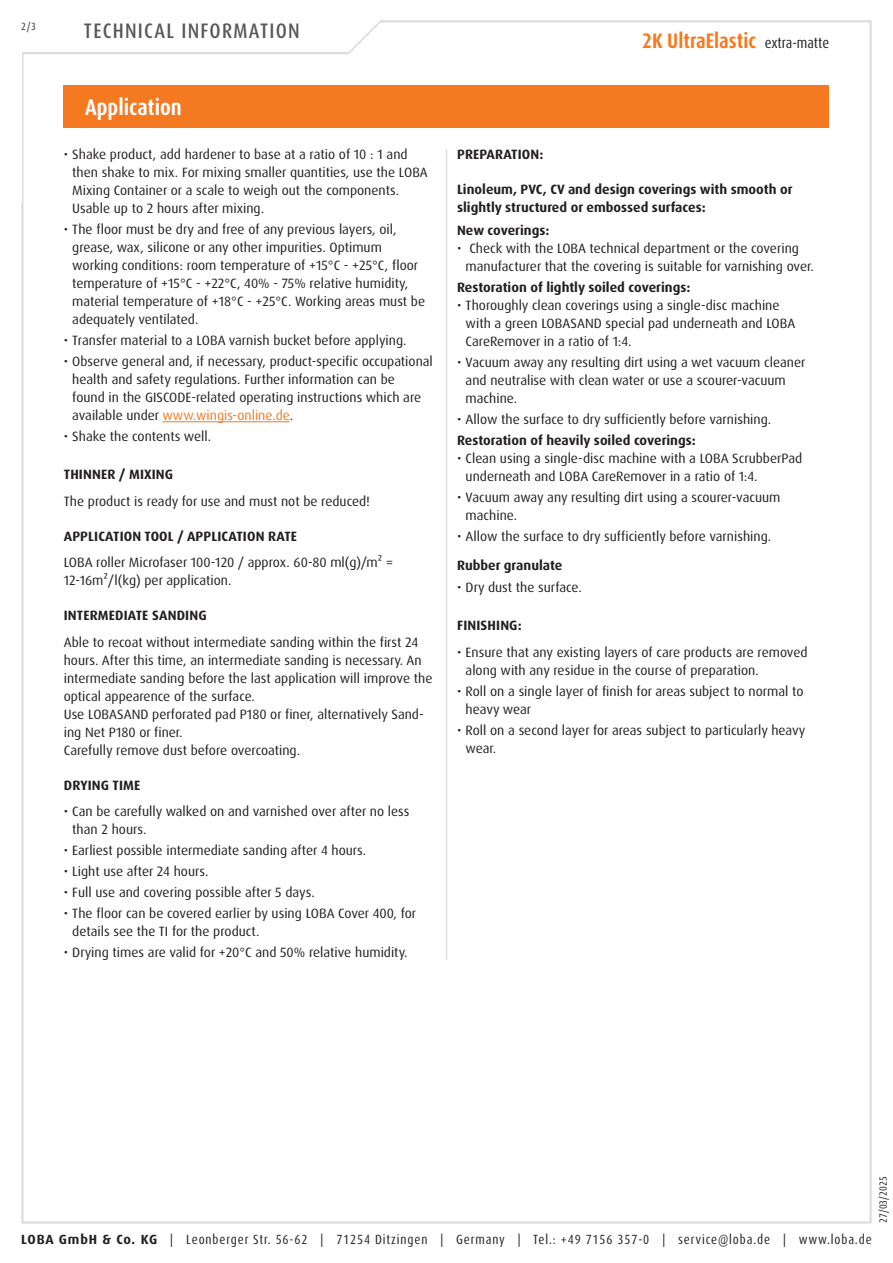
<style>
.page{position:relative;width:893px;height:1263px;background:#fff}
.page>*{position:absolute;margin:0;border:0;box-sizing:border-box;transform-origin:0 0}
.Abschnitt{font:700 condensed 22.5px "Dax Pro";color:#fff}
.t1{font:700 condensed 21px "Dax Pro";color:#f47921}
.t2{font:500 condensed 21px "Dax Pro";letter-spacing:.06em;color:#57585a}
.Text{font:13.5px/18px "Dax Pro";color:#231f20}
.Text-2{font:700 13.5px/18px "Dax Pro";color:#231f20}
.t3{font:condensed 13.35px "Dax Pro";letter-spacing:.065em;color:#231f20}
.t4{font:condensed 10.5px "Dax Pro";color:#231f20}
.t5{font:500 condensed 10.5px "Dax Pro";color:#57585a}
.s1{color:#f47921}
.s2{font-weight:400;font-size:15px;color:#231f20}
.s3{font-weight:700;font-stretch:normal}
</style>
<div class="page">
<svg style="left:22px;top:20px;width:410px;height:35px"></svg>
<div style="left:64px;top:85px;width:765px;height:43px;background:#f47921"></div>
<hr style="left:163px;top:421px;width:127px;height:1px;background:#f47921">
<hr style="left:446px;top:149px;width:1px;height:811px;background:#dcdddf">
<p class="t5" style="left:21px;top:19px;width:16px">2/3</p>
<h2 class="t2" style="left:84px;top:17px;width:217px">TECHNICAL INFORMATION</h2>
<p class="Abschnitt" style="left:85px;top:93px;width:98px">Application</p>
<p class="Text" style="left:72px;top:146px;width:357px;text-indent:-9px">• Shake product, add hardener to base at a ratio of 10 : 1 and then shake to mix. For mixing smaller quantities, use the LOBA Mixing Container or a scale to weigh out the components.<br>Usable up to 2 hours after mixing.</p>
<p class="Text" style="left:72px;top:221px;width:354px;text-indent:-9px">• The floor must be dry and free of any previous layers, oil, grease, wax, silicone or any other impurities. Optimum working conditions: room temperature of +15°C - +25°C, floor temperature of +15°C - +22°C, 40% - 75% relative humidity, material temperature of +18°C - +25°C. Working areas must be adequately ventilated.</p>
<p class="Text" style="left:64px;top:332px;width:344px">• Transfer material to a LOBA varnish bucket before applying.</p>
<p class="Text" style="left:72px;top:353px;width:362px;text-indent:-9px">• Observe general and, if necessary, product-specific occupational health and safety regulations. Further information can be<br>found in the GISCODE-related operating instructions which are available under <span class="s1">www.wingis-online.de</span>.</p>
<p class="Text" style="left:64px;top:428px;width:149px">• Shake the contents well.</p>
<p class="Text-2" style="left:64px;top:466px;width:111px">THINNER / MIXING</p>
<p class="Text" style="left:64px;top:492px;width:308px">The product is ready for use and must not be reduced!</p>
<p class="Text-2" style="left:64px;top:527px;width:235px">APPLICATION TOOL / APPLICATION RATE</p>
<p class="Text" style="left:64px;top:554px;width:331px">LOBA roller Microfaser 100-120 / approx. 60-80 ml(g)/m² =<br>12-16m²/l(kg) per application.</p>
<p class="Text-2" style="left:64px;top:607px;width:144px">INTERMEDIATE SANDING</p>
<p class="Text" style="left:64px;top:633px;width:370px">Able to recoat without intermediate sanding within the first 24 hours. After this time, an intermediate sanding is necessary. An intermediate sanding before the last application will improve the optical appearence of the surface.</p>
<p class="Text" style="left:64px;top:705px;width:361px">Use LOBASAND perforated pad P180 or finer, alternatively Sand&shy;ing Net P180 or finer.</p>
<p class="Text" style="left:64px;top:741px;width:238px">Carefully remove dust before overcoating.</p>
<p class="Text-2" style="left:64px;top:776px;width:78px">DRYING TIME</p>
<p class="Text" style="left:72px;top:803px;width:339px;text-indent:-9px">• Can be carefully walked on and varnished over after no less than 2 hours.</p>
<p class="Text" style="left:64px;top:842px;width:304px">• Earliest possible intermediate sanding after 4 hours.</p>
<p class="Text" style="left:64px;top:863px;width:146px">• Light use after 24 hours.</p>
<p class="Text" style="left:64px;top:884px;width:252px">• Full use and covering possible after 5 days.</p>
<p class="Text" style="left:72px;top:905px;width:345px;text-indent:-9px">• The floor can be covered earlier by using LOBA Cover 400, for details see the TI for the product.</p>
<p class="Text" style="left:64px;top:944px;width:345px">• Drying times are valid for +20°C and 50% relative humidity.</p>
<h2 class="t1" style="left:642px;top:28px;width:189px">2K UltraElastic <span class="s2">extra-matte</span></h2>
<p class="Text-2" style="left:457px;top:146px;width:88px">PREPARATION:</p>
<p class="Text-2" style="left:457px;top:181px;width:337px">Linoleum, PVC, CV and design coverings with smooth or slightly structured or embossed surfaces:</p>
<p class="Text-2" style="left:457px;top:221px;width:94px">New coverings:</p>
<p class="Text" style="left:466px;top:239px;width:350px;text-indent:-9px">• Check with the LOBA technical department or the covering manufacturer that the covering is suitable for varnishing over.</p>
<p class="Text-2" style="left:457px;top:278px;width:235px">Restoration of lightly soiled coverings:</p>
<p class="Text" style="left:466px;top:296px;width:331px;text-indent:-9px">• Thoroughly clean coverings using a single-disc machine with a green LOBASAND special pad underneath and LOBA<br>CareRemover in a ratio of 1:4.</p>
<p class="Text" style="left:466px;top:353px;width:341px;text-indent:-9px">• Vacuum away any resulting dirt using a wet vacuum cleaner and neutralise with clean water or use a scourer-vacuum machine.</p>
<p class="Text" style="left:457px;top:410px;width:316px">• Allow the surface to dry sufficiently before varnishing.</p>
<p class="Text-2" style="left:457px;top:431px;width:240px">Restoration of heavily soiled coverings:</p>
<p class="Text" style="left:466px;top:449px;width:338px;text-indent:-9px">• Clean using a single-disc machine with a LOBA ScrubberPad underneath and LOBA CareRemover in a ratio of 1:4.</p>
<p class="Text" style="left:466px;top:488px;width:316px;text-indent:-9px">• Vacuum away any resulting dirt using a scourer-vacuum machine.</p>
<p class="Text" style="left:457px;top:527px;width:316px">• Allow the surface to dry sufficiently before varnishing.</p>
<p class="Text-2" style="left:457px;top:556px;width:107px">Rubber granulate</p>
<p class="Text" style="left:457px;top:579px;width:126px">• Dry dust the surface.</p>
<p class="Text-2" style="left:457px;top:617px;width:66px">FINISHING:</p>
<p class="Text" style="left:466px;top:643px;width:343px;text-indent:-9px">• Ensure that any existing layers of care products are removed along with any residue in the course of preparation.</p>
<p class="Text" style="left:466px;top:682px;width:339px;text-indent:-9px">• Roll on a single layer of finish for areas subject to normal to heavy wear</p>
<p class="Text" style="left:466px;top:721px;width:341px;text-indent:-9px">• Roll on a second layer for areas subject to particularly heavy wear.</p>
<p class="t4" style="left:876px;top:1222px;width:48px;rotate:-90deg">27/03/2025</p>
<p class="t3" style="left:21px;top:1230px;width:852px"><span class="s3">LOBA GmbH &amp; Co. KG</span> | Leonberger Str. 56-62 | 71254 Ditzingen | Germany | Tel.: +49 7156 357-0 | service@loba.de | www.loba.de</p>
</div>
